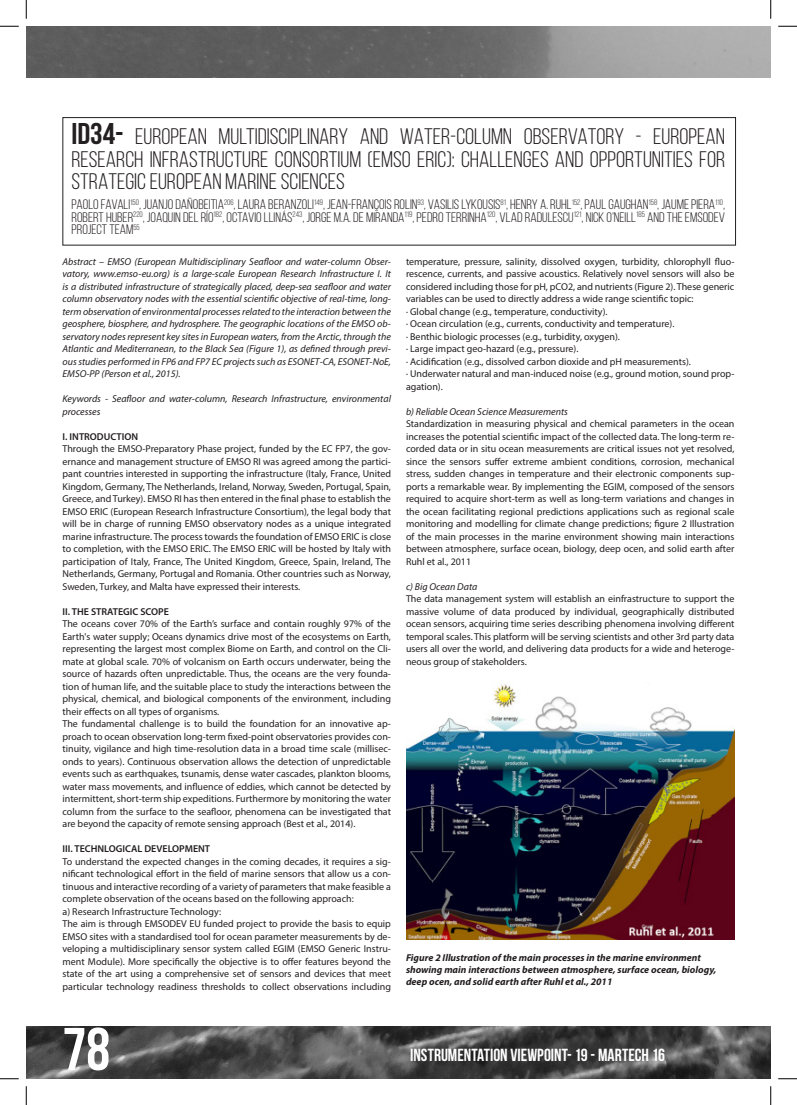
<style>
.page{position:relative;width:797px;height:1105px;background:#fff}
.page>*{position:absolute;margin:0;border:0;box-sizing:border-box;transform-origin:0 0}
.t1{font:700 60px "Bebas Neue";color:#fff}
.TITOLS{font:22.5px/22.5px "Bebas Neue";color:#231f20;text-align:justify;scale:1.05 1}
.t2{font:700 17.5px "Bebas Neue";color:#fff}
.AUTORS{font:13.75px/12.5px "Bebas Neue";color:#231f20;text-align:justify;scale:1.05 1}
.CUERPO_TEXTO{font:10px/12.5px "Myriad Pro";color:#231f20;text-align:justify}
.CUERPO_TEXTO-2{font:italic 10px/12.5px "Myriad Pro";color:#231f20;text-align:justify}
.pie_de_foto{font:italic 700 10px "Myriad Pro";color:#231f20}
.CUERPO_TEXTO-3{font:600 10px "Myriad Pro";color:#231f20}
.s1{font-weight:700;font-size:30px}
</style>
<div class="page">
<img style="left:26px;top:1026px;width:744px;height:53px">
<img style="left:26px;top:26px;width:744px;height:52px">
<div style="left:62px;top:117px;width:673px;height:128px;border:1px solid #231f20"></div>
<img style="left:406px;top:684px;width:328px;height:255px">
<svg style="left:0;top:25px;width:19px;height:2px"></svg>
<svg style="left:778px;top:25px;width:19px;height:2px"></svg>
<svg style="left:0;top:1078px;width:19px;height:1px"></svg>
<svg style="left:778px;top:1078px;width:19px;height:1px"></svg>
<svg style="left:25px;top:0;width:2px;height:19px"></svg>
<svg style="left:25px;top:1086px;width:2px;height:19px"></svg>
<svg style="left:770px;top:0;width:1px;height:19px"></svg>
<svg style="left:770px;top:1086px;width:1px;height:19px"></svg>
<p class="TITOLS" style="left:71px;top:125px;width:624px"><span class="s1">ID34-</span> EUROPEAN MULTIDISCIPLINARY AND WATER-COLUMN OBSERVATORY - EUROPEAN RESEARCH INFRASTRUCTURE CONSORTIUM (EMSO ERIC): CHALLENGES AND OPPORTUNITIES FOR STRATEGIC EUROPEAN MARINE SCIENCES</p>
<p class="AUTORS" style="left:71px;top:198px;width:624px">PAOLO FAVALI<sup>150</sup>, JUANJO DAÑOBEITIA<sup>206</sup>, LAURA BERANZOLI<sup>149</sup>, JEAN-FRANÇOIS ROLIN<sup>93</sup>, VASILIS LYKOUSIS<sup>81</sup>, HENRY A. RUHL<sup>152</sup>, PAUL GAUGHAN<sup>158</sup>, JAUME PIERA<sup>110</sup>, ROBERT HUBER<sup>220</sup>, JOAQUIN DEL RÍO<sup>182</sup>, OCTAVIO LLINÁS<sup>243</sup>, JORGE M.A. DE MIRANDA<sup>119</sup>, PEDRO TERRINHA<sup>120</sup>, VLAD RADULESCU<sup>121</sup>, NICK O’NEILL<sup>185</sup> AND THE EMSODEV PROJECT TEAM<sup>55</sup></p>
<p class="CUERPO_TEXTO-2" style="left:62px;top:255px;width:330px">Abstract – EMSO (European Multidisciplinary Seafloor and water-column Obser&shy;vatory, www.emso-eu.org) is a large‐scale European Research Infrastructure I. It is a distributed infrastructure of strategically placed, deep‐sea seafloor and water column observatory nodes with the essential scientific objective of real‐time, long‐ term observation of environmental processes related to the interaction between the geosphere, biosphere, and hydrosphere. The geographic locations of the EMSO ob&shy;servatory nodes represent key sites in European waters, from the Arctic, through the Atlantic and Mediterranean, to the Black Sea (Figure 1), as defined through previ&shy;ous studies performed in FP6 and FP7 EC projects such as ESONET‐CA, ESONET‐NoE, EMSO-PP (Person et al., 2015).</p>
<p class="CUERPO_TEXTO-2" style="left:62px;top:392px;width:330px">Keywords - Seafloor and water-column, Research Infrastructure, environmental processes</p>
<p class="CUERPO_TEXTO-3" style="left:62px;top:430px;width:77px">I. INTRODUCTION</p>
<p class="CUERPO_TEXTO" style="left:62px;top:442px;width:330px">Through the EMSO‐Preparatory Phase project, funded by the EC FP7, the gov&shy;ernance and management structure of EMSO RI was agreed among the partici&shy;pant countries interested in supporting the infrastructure (Italy, France, United Kingdom, Germany, The Netherlands, Ireland, Norway, Sweden, Portugal, Spain, Greece, and Turkey). EMSO RI has then entered in the final phase to establish the EMSO ERIC (European Research Infrastructure Consortium), the legal body that will be in charge of running EMSO observatory nodes as a unique integrated marine infrastructure. The process towards the foundation of EMSO ERIC is close to completion, with the EMSO ERIC. The EMSO ERIC will be hosted by Italy with participation of Italy, France, The United Kingdom, Greece, Spain, Ireland, The Netherlands, Germany, Portugal and Romania. Other countries such as Norway, Sweden, Turkey, and Malta have expressed their interests.</p>
<p class="CUERPO_TEXTO-3" style="left:62px;top:605px;width:108px">II. THE STRATEGIC SCOPE</p>
<p class="CUERPO_TEXTO" style="left:62px;top:617px;width:330px">The oceans cover 70% of the Earth’s surface and contain roughly 97% of the Earth's water supply; Oceans dynamics drive most of the ecosystems on Earth, representing the largest most complex Biome on Earth, and control on the Cli&shy;mate at global scale. 70% of volcanism on Earth occurs underwater, being the source of hazards often unpredictable. Thus, the oceans are the very founda&shy;tion of human life, and the suitable place to study the interactions between the physical, chemical, and biological components of the environment, including their effects on all types of organisms.</p>
<p class="CUERPO_TEXTO" style="left:62px;top:717px;width:330px">The fundamental challenge is to build the foundation for an innovative ap&shy;proach to ocean observation long‐term fixed‐point observatories provides con&shy;tinuity, vigilance and high time‐resolution data in a broad time scale (millisec&shy;onds to years). Continuous observation allows the detection of unpredictable events such as earthquakes, tsunamis, dense water cascades, plankton blooms, water mass movements, and influence of eddies, which cannot be detected by intermittent, short‐term ship expeditions. Furthermore by monitoring the water column from the surface to the seafloor, phenomena can be investigated that are beyond the capacity of remote sensing approach (Best et al., 2014).</p>
<p class="CUERPO_TEXTO-3" style="left:62px;top:842px;width:149px">III. TECHNLOGICAL DEVELOPMENT</p>
<p class="CUERPO_TEXTO" style="left:62px;top:855px;width:330px">To understand the expected changes in the coming decades, it requires a sig&shy;nificant technological effort in the field of marine sensors that allow us a con&shy;tinuous and interactive recording of a variety of parameters that make feasible a complete observation of the oceans based on the following approach:</p>
<p class="CUERPO_TEXTO" style="left:62px;top:905px;width:160px">a) Research Infrastructure Technology:</p>
<p class="CUERPO_TEXTO" style="left:62px;top:917px;width:330px">The aim is through EMSODEV EU funded project to provide the basis to equip EMSO sites with a standardised tool for ocean parameter measurements by de&shy;veloping a multidisciplinary sensor system called EGIM (EMSO Generic Instru&shy;ment Module). More specifically the objective is to offer features beyond the state of the art using a comprehensive set of sensors and devices that meet particular technology readiness thresholds to collect observations including</p>
<p class="CUERPO_TEXTO" style="left:406px;top:255px;width:330px">temperature, pressure, salinity, dissolved oxygen, turbidity, chlorophyll fluo&shy;rescence, currents, and passive acoustics. Relatively novel sensors will also be considered including those for pH, pCO2, and nutrients (Figure 2). These generic variables can be used to directly address a wide range scientific topic:</p>
<p class="CUERPO_TEXTO" style="left:406px;top:305px;width:203px">· Global change (e.g., temperature, conductivity).</p>
<p class="CUERPO_TEXTO" style="left:406px;top:317px;width:270px">· Ocean circulation (e.g., currents, conductivity and temperature).</p>
<p class="CUERPO_TEXTO" style="left:406px;top:330px;width:215px">· Benthic biologic processes (e.g., turbidity, oxygen).</p>
<p class="CUERPO_TEXTO" style="left:406px;top:342px;width:174px">· Large impact geo-hazard (e.g., pressure).</p>
<p class="CUERPO_TEXTO" style="left:406px;top:355px;width:286px">· Acidification (e.g., dissolved carbon dioxide and pH measurements).</p>
<p class="CUERPO_TEXTO" style="left:406px;top:367px;width:330px">· Underwater natural and man‐induced noise (e.g., ground motion, sound prop&shy;agation).</p>
<p class="CUERPO_TEXTO-2" style="left:406px;top:405px;width:163px">b) Reliable Ocean Science Measurements</p>
<p class="CUERPO_TEXTO" style="left:406px;top:417px;width:330px">Standardization in measuring physical and chemical parameters in the ocean increases the potential scientific impact of the collected data. The long-term re&shy;corded data or in situ ocean measurements are critical issues not yet resolved, since the sensors suffer extreme ambient conditions, corrosion, mechanical stress, sudden changes in temperature and their electronic components sup&shy;ports a remarkable wear. By implementing the EGIM, composed of the sensors required to acquire short‐term as well as long‐term variations and changes in the ocean facilitating regional predictions applications such as regional scale monitoring and modelling for climate change predictions; figure 2 Illustration of the main processes in the marine environment showing main interactions between atmosphere, surface ocean, biology, deep ocen, and solid earth after Ruhl et al., 2011</p>
<p class="CUERPO_TEXTO-2" style="left:406px;top:580px;width:73px">c) Big Ocean Data</p>
<p class="CUERPO_TEXTO" style="left:406px;top:592px;width:330px">The data management system will establish an einfrastructure to support the massive volume of data produced by individual, geographically distributed ocean sensors, acquiring time series describing phenomena involving different temporal scales. This platform will be serving scientists and other 3rd party data users all over the world, and delivering data products for a wide and heteroge&shy;neous group of stakeholders.</p>
<p class="pie_de_foto" style="left:406px;top:951px;width:296px">Figure 2 Illustration of the main processes in the marine environment</p>
<p class="pie_de_foto" style="left:406px;top:963px;width:312px">showing main interactions between atmosphere, surface ocean, biology,</p>
<p class="pie_de_foto" style="left:406px;top:975px;width:208px">deep ocen, and solid earth after Ruhl et al., 2011</p>
<h1 class="t1" style="left:62px;top:1016px;width:49px">78</h1>
<h3 class="t2" style="left:410px;top:1045px;width:256px">INSTRUMENTATION VIEWPOINT- 19 - MARTECH 16</h3>
</div>
